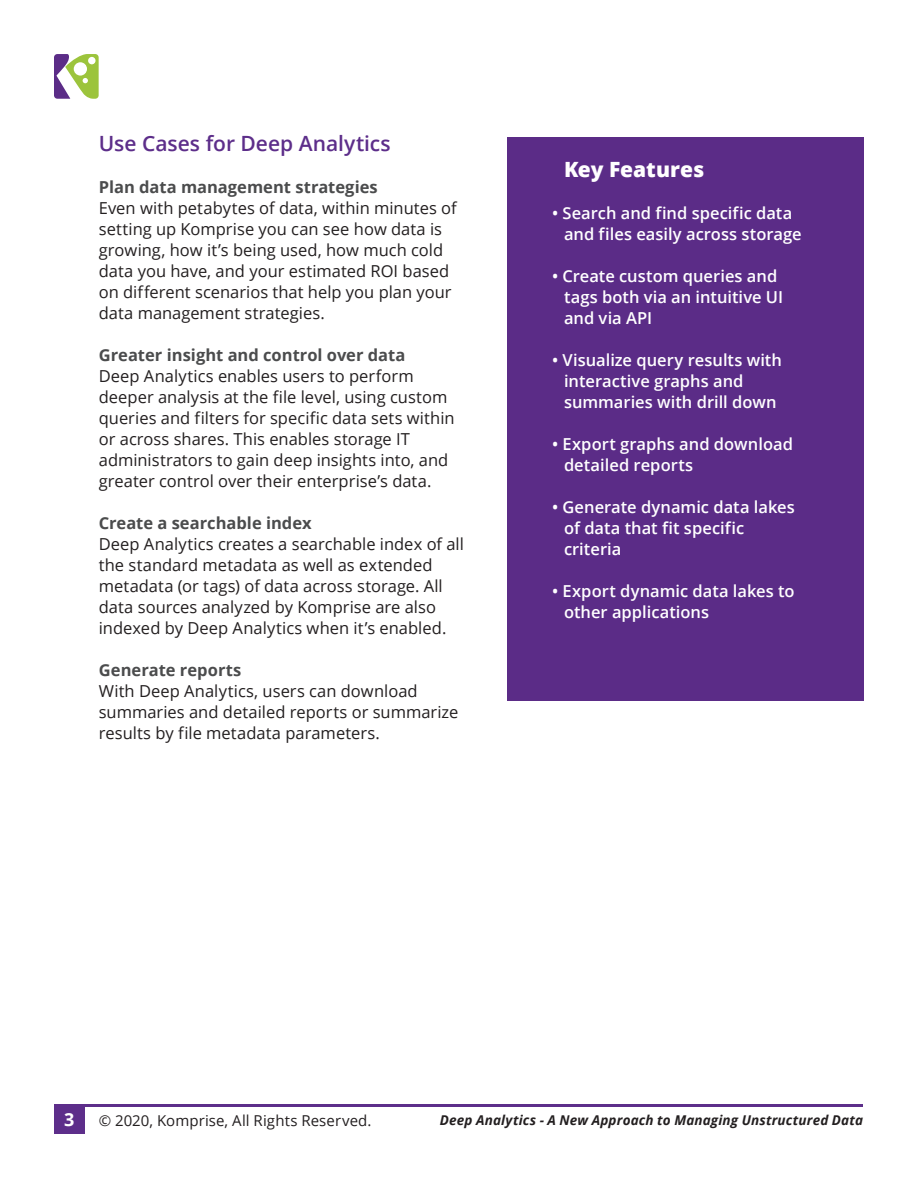
<style>
.page{position:relative;width:918px;height:1188px;background:#fff}
.page>*{position:absolute;margin:0;border:0;box-sizing:border-box;transform-origin:0 0}
.t1{font:600 21px "Open Sans";color:#5d2e8a}
.t2{font:800 21px "Open Sans";color:#fff}
.t3{font:700 18px "Open Sans";color:#fff}
.t4{font:16.5px/21px "Open Sans";color:#231f20}
.t5{font:600 16.5px/21px "Open Sans";color:#fff}
.t6{font:700 16.5px "Open Sans";color:#4b4c4d}
.t7{font:15px "Open Sans";letter-spacing:.005em;color:#231f20}
.t8{font:italic 700 13.5px "Open Sans";letter-spacing:.01em;color:#231f20}
</style>
<div class="page">
<div style="left:54px;top:1104px;width:31px;height:30px;background:#5d2e8a"></div>
<hr style="left:85px;top:1104px;width:778px;height:3px;background:#5d2e8a">
<svg style="left:54px;top:54px;width:45px;height:45px"></svg>
<div style="left:508px;top:137px;width:356px;height:563px;background:#5b2c87"></div>
<p class="t1" style="left:99px;top:129px;width:293px">Use Cases for Deep Analytics</p>
<p class="t6" style="left:99px;top:175px;width:281px">Plan data management strategies</p>
<p class="t4" style="left:99px;top:197px;width:359px">Even with petabytes of data, within minutes of setting up Komprise you can see how data is growing, how it’s being used, how much cold data you have, and your estimated ROI based on different scenarios that help you plan your data management strategies.</p>
<p class="t6" style="left:99px;top:343px;width:308px">Greater insight and control over data</p>
<p class="t4" style="left:99px;top:365px;width:357px">Deep Analytics enables users to perform deeper analysis at the file level, using custom queries and filters for specific data sets within or across shares. This enables storage IT administrators to gain deep insights into, and greater control over their enterprise’s data.</p>
<p class="t6" style="left:99px;top:511px;width:214px">Create a searchable index</p>
<p class="t4" style="left:99px;top:533px;width:367px">Deep Analytics creates a searchable index of all the standard metadata as well as extended metadata (or tags) of data across storage. All data sources analyzed by Komprise are also indexed by Deep Analytics when it’s enabled.</p>
<p class="t6" style="left:99px;top:658px;width:144px">Generate reports</p>
<p class="t4" style="left:99px;top:680px;width:361px">With Deep Analytics, users can download summaries and detailed reports or summarize results by file metadata parameters.</p>
<p class="t2" style="left:564px;top:153px;width:142px">Key Features</p>
<p class="t5" style="left:564px;top:202px;width:239px;text-indent:-12px">• Search and find specific data and files easily across storage</p>
<p class="t5" style="left:564px;top:265px;width:221px;text-indent:-12px">• Create custom queries and tags both via an intuitive UI and via API</p>
<p class="t5" style="left:564px;top:349px;width:219px;text-indent:-12px">• Visualize query results with interactive graphs and summaries with drill down</p>
<p class="t5" style="left:564px;top:433px;width:231px;text-indent:-12px">• Export graphs and download detailed reports</p>
<p class="t5" style="left:564px;top:496px;width:232px;text-indent:-12px">• Generate dynamic data lakes of data that fit specific criteria</p>
<p class="t5" style="left:564px;top:580px;width:232px;text-indent:-12px">• Export dynamic data lakes to other applications</p>
<p class="t3" style="left:64px;top:1107px;width:12px">3</p>
<p class="t7" style="left:99px;top:1110px;width:274px">© 2020, Komprise, All Rights Reserved.</p>
<p class="t8" style="left:440px;top:1110px;width:425px">Deep Analytics - A New Approach to Managing Unstructured Data</p>
</div>
